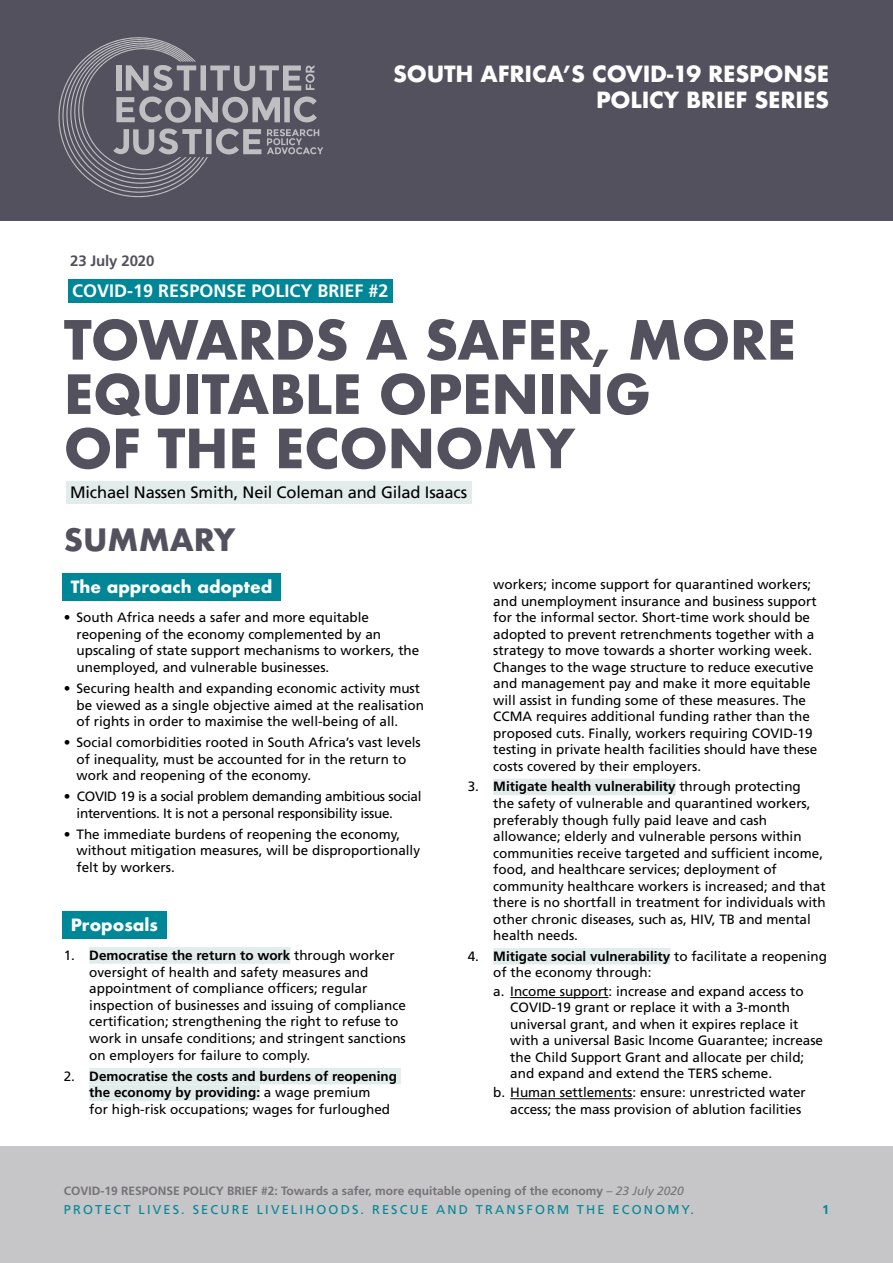
<style>
.page{position:relative;width:893px;height:1263px;background:#fff}
.page>*{position:absolute;margin:0;border:0;box-sizing:border-box;transform-origin:0 0}
.t1{font:700 52.5px/54.3px "Futura";letter-spacing:-.01em;color:#54515f}
.t2{font:700 30px "Futura";color:#54515f}
.t3{font:700 21.75px/26.5px "Futura";letter-spacing:-.01em;color:#fff;text-align:right}
.t4{font:700 18px "Frutiger LT Std";color:#fff}
.t5{font:16.5px "Frutiger LT Std";letter-spacing:-.01em;color:#000}
.t6{font:700 16.5px "Futura";color:#fff}
.t7{font:700 15px "Frutiger LT Std";letter-spacing:-.01em;color:#54515f}
.t8{font:13.5px/16.5px "Frutiger LT Std";color:#000}
.t9{font:700 13.5px/16.6px "Frutiger LT Std";color:#000}
.t10{font:13.5px/16.6px "Frutiger LT Std";letter-spacing:-.02em;color:#000}
.t11{font:12.75px "Frutiger LT Std";letter-spacing:.17em;color:#008797}
.t12{font:700 12.75px "Frutiger LT Std";color:#008797}
.t13{font:700 12px "Frutiger LT Std";color:#757378}
.s1{font-weight:700}
.s2{font-weight:400}
.s3{font-weight:400;font-style:italic}
</style>
<div class="page">
<div style="left:0;top:0;width:893px;height:221px;background:#54515f"></div>
<svg style="left:58px;top:37px;width:265px;height:161px"></svg>
<div style="left:68px;top:279px;width:325px;height:23px;background:#008797"></div>
<div style="left:66px;top:481px;width:405px;height:23px;background:#e2eceb"></div>
<div style="left:62px;top:574px;width:219px;height:27px;background:#008797"></div>
<div style="left:62px;top:911px;width:104px;height:28px;background:#008797"></div>
<div style="left:89px;top:947px;width:201px;height:17px;background:#e2eceb"></div>
<div style="left:89px;top:1068px;width:312px;height:16px;background:#e2eceb"></div>
<div style="left:89px;top:1084px;width:171px;height:17px;background:#e2eceb"></div>
<div style="left:493px;top:779px;width:183px;height:16px;background:#e2eceb"></div>
<div style="left:493px;top:948px;width:177px;height:16px;background:#e2eceb"></div>
<hr style="left:510px;top:997px;width:98px;height:1px;background:#000">
<hr style="left:510px;top:1098px;width:123px;height:1px;background:#000">
<div style="left:0;top:1146px;width:893px;height:117px;background:#c6c5c7"></div>
<h3 class="t3" style="left:393px;top:60px;width:438px">SOUTH AFRICA’S COVID-19 RESPONSE<br>POLICY BRIEF SERIES</h3>
<p class="t7" style="left:70px;top:252px;width:86px">23 July 2020</p>
<h3 class="t4" style="left:72px;top:280px;width:318px">COVID-19 RESPONSE POLICY BRIEF #2</h3>
<h1 class="t1" style="left:64px;top:313px;width:734px">TOWARDS A SAFER, MORE<br>EQUITABLE OPENING<br>OF THE ECONOMY</h1>
<p class="t5" style="left:70px;top:483px;width:399px">Michael Nassen Smith, Neil Coleman and Gilad Isaacs</p>
<h2 class="t2" style="left:64px;top:518px;width:173px">SUMMARY</h2>
<p class="t6" style="left:71px;top:575px;width:203px">The approach adopted</p>
<p class="t8" style="left:77px;top:609px;width:344px;text-indent:-13px">• South Africa needs a safer and more equitable reopening of the economy complemented by an upscaling of state support mechanisms to workers, the unemployed, and vulnerable businesses.</p>
<p class="t8" style="left:77px;top:680px;width:349px;text-indent:-13px">• Securing health and expanding economic activity must be viewed as a single objective aimed at the realisation of rights in order to maximise the well-being of all.</p>
<p class="t8" style="left:77px;top:734px;width:346px;text-indent:-13px">• Social comorbidities rooted in South Africa’s vast levels of inequality, must be accounted for in the return to work and reopening of the economy.</p>
<p class="t10" style="left:77px;top:788px;width:347px;text-indent:-13px">• COVID 19 is a social problem demanding ambitious social interventions. It is not a personal responsibility issue.</p>
<p class="t8" style="left:77px;top:826px;width:345px;text-indent:-13px">• The immediate burdens of reopening the economy, without mitigation measures, will be disproportionally felt by workers.</p>
<p class="t8" style="left:493px;top:576px;width:326px">workers; income support for quarantined workers; and unemployment insurance and business support for the informal sector. Short-time work should be adopted to prevent retrenchments together with a strategy to move towards a shorter working week.<br>Changes to the wage structure to reduce executive and management pay and make it more equitable will assist in funding some of these measures. The CCMA requires additional funding rather than the proposed cuts. Finally, workers requiring COVID-19 testing in private health facilities should have these costs covered by their employers.</p>
<p class="t8" style="left:493px;top:779px;width:334px;text-indent:-26px">3. <span class="s1">Mitigate health vulnerability</span> through protecting<br>the safety of vulnerable and quarantined workers, preferably though fully paid leave and cash allowance; elderly and vulnerable persons within communities receive targeted and sufficient income, food, and healthcare services; deployment of community healthcare workers is increased; and that there is no shortfall in treatment for individuals with other chronic diseases, such as, HIV, TB and mental health needs.</p>
<p class="t8" style="left:493px;top:948px;width:335px;text-indent:-26px">4. <span class="s1">Mitigate social vulnerability</span> to facilitate a reopening of the economy through:</p>
<p class="t8" style="left:510px;top:983px;width:314px;text-indent:-17px">a. Income support: increase and expand access to COVID-19 grant or replace it with a 3-month universal grant, and when it expires replace it with a universal Basic Income Guarantee; increase the Child Support Grant and allocate per child; and expand and extend the TERS scheme.</p>
<p class="t8" style="left:510px;top:1084px;width:297px;text-indent:-17px">b. Human settlements: ensure: unrestricted water access; the mass provision of ablution facilities</p>
<p class="t6" style="left:71px;top:912px;width:89px">Proposals</p>
<p class="t8" style="left:89px;top:947px;width:318px;text-indent:-26px">1. <span class="s1">Democratise the return to work</span> through worker oversight of health and safety measures and appointment of compliance officers; regular inspection of businesses and issuing of compliance certification; strengthening the right to refuse to work in unsafe conditions; and stringent sanctions on employers for failure to comply.</p>
<p class="t9" style="left:89px;top:1068px;width:309px;text-indent:-26px"><span class="s2">2.</span> Democratise the costs and burdens of reopening the economy by providing: <span class="s2">a wage premium<br>for high-risk occupations; wages for furloughed</span></p>
<p class="t13" style="left:64px;top:1184px;width:622px">COVID-19 RESPONSE POLICY BRIEF #2: Towards a safer, more equitable opening of the economy <span class="s3">– 23 July 2020</span></p>
<p class="t11" style="left:64px;top:1202px;width:632px">PROTECT LIVES. SECURE LIVELIHOODS. RESCUE AND TRANSFORM THE ECONOMY.</p>
<p class="t12" style="left:822px;top:1202px;width:9px">1</p>
</div>
